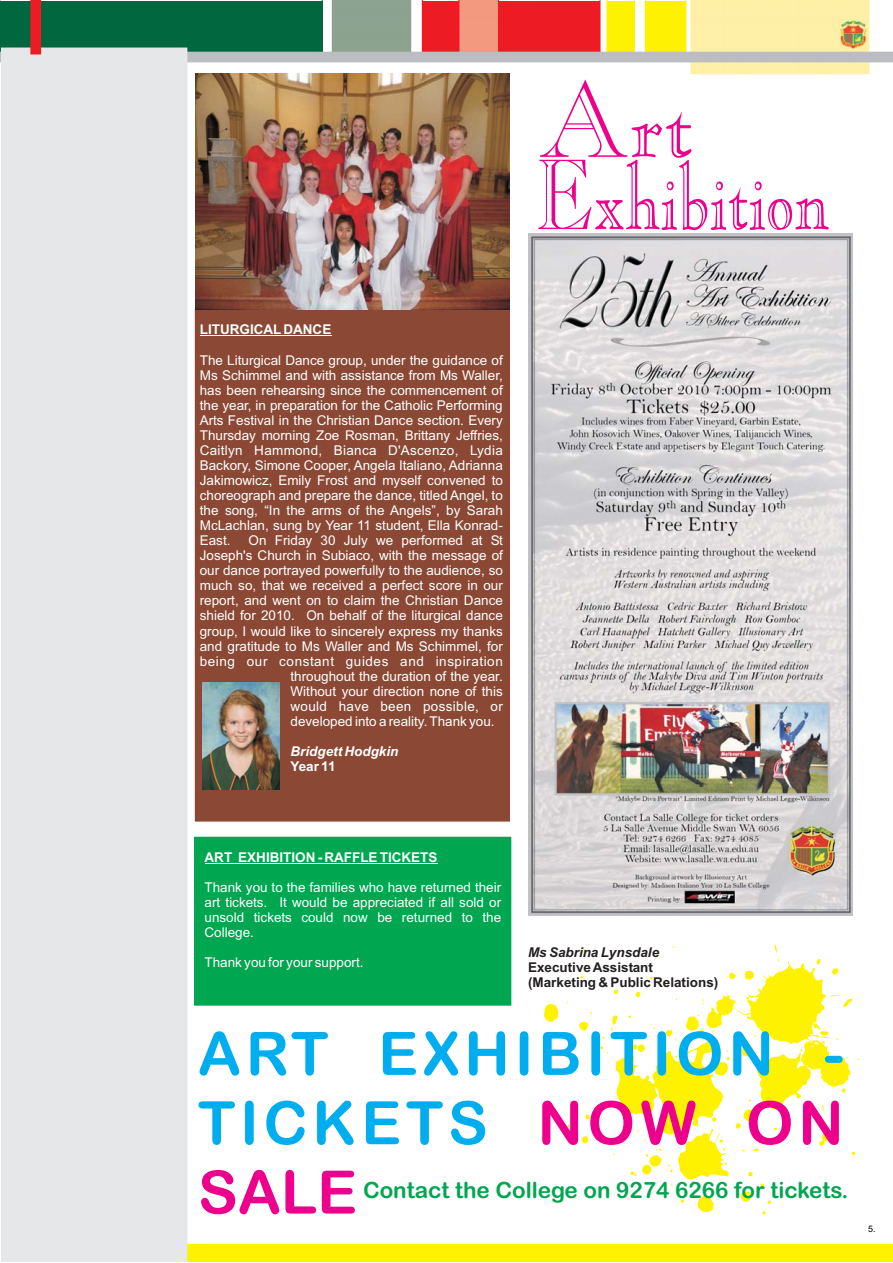
<style>
.page{position:relative;width:893px;height:1263px;background:#fff}
.page>*{position:absolute;margin:0;border:0;box-sizing:border-box;transform-origin:0 0}
.t1{font:106.5px "Casper Open";color:#ec008c}
.t2{font:98.25px "Casper Open";color:#ec008c;scale:.78 1}
.t3{font:59.85px/69.3px "Arial Rounded MT Bold";letter-spacing:.075em;color:#00aeef;text-align:justify}
.t4{font:22.5px "Arial Rounded MT Bold";color:#00a650}
.t5{font:13.5px/15px "Arial";color:#fff;text-align:justify}
.t6{font:700 13.5px "Arial";color:#fff}
.t7{font:700 13.5px/15px "Arial";color:#231f20}
.t8{font:13.5px "Arial";letter-spacing:.04em;color:#fff}
.t9{font:13.5px "Arial";letter-spacing:.025em;color:#fff}
.t10{font:italic 700 13.5px "Arial";color:#231f20}
.t11{font:italic 700 13.5px "Arial";color:#fff}
.t12{font:9px "Arial";color:#000}
.s1{color:#ec008c}
</style>
<div class="page">
<svg style="left:544px;top:944px;width:316px;height:300px"></svg>
<div style="left:195px;top:837px;width:316px;height:168px;background:#00a650"></div>
<div style="left:195px;top:309px;width:314px;height:512px;background:#8b4935"></div>
<div style="left:195px;top:309px;width:315px;height:512px;border:1px solid #8b4935"></div>
<div style="left:187px;top:1244px;width:706px;height:18px;background:#fff200"></div>
<img style="left:690px;top:62px;width:179px;height:12px">
<div style="left:1px;top:62px;width:186px;height:1200px;background:#e6e7e8"></div>
<svg style="left:0;top:1px;width:893px;height:61px"></svg>
<img style="left:840px;top:20px;width:28px;height:31px">
<hr style="left:200px;top:336px;width:131px;height:1px;background:#fff">
<img style="left:195px;top:74px;width:314px;height:235px">
<img style="left:203px;top:682px;width:77px;height:108px">
<hr style="left:205px;top:863px;width:232px;height:1px;background:#fff">
<img style="left:528px;top:234px;width:324px;height:681px">
<h1 class="t1" style="left:539px;top:58px;width:156px">Art</h1>
<h2 class="t2" style="left:536px;top:138px;width:379px">Exhibition</h2>
<p class="t6" style="left:200px;top:325px;width:133px">LITURGICAL DANCE</p>
<p class="t5" style="left:200px;top:354px;width:305px">The Liturgical Dance group, under the guidance of Ms Schimmel and with assistance from Ms Waller, has been rehearsing since the commencement of the year, in preparation for the Catholic Performing Arts Festival in the Christian Dance section. Every Thursday morning Zoe Rosman, Brittany Jeffries, Caitlyn Hammond, Bianca D'Ascenzo, Lydia Backory, Simone Cooper, Angela Italiano, Adrianna Jakimowicz, Emily Frost and myself convened to choreograph and prepare the dance, titled Angel, to the song, “In the arms of the Angels”, by Sarah McLachlan, sung by Year 11 student, Ella Konrad-East.</p>
<p class="t5" style="left:249px;top:534px;width:256px">On Friday 30 July we performed at St</p>
<p class="t5" style="left:200px;top:549px;width:305px">Joseph's Church in Subiaco, with the message of</p>
<p class="t5" style="left:200px;top:564px;width:305px">our dance portrayed powerfully to the audience, so</p>
<p class="t5" style="left:200px;top:579px;width:305px">much so, that we received a perfect score in our</p>
<p class="t5" style="left:200px;top:595px;width:305px">report, and went on to claim the Christian Dance</p>
<p class="t5" style="left:200px;top:610px;width:305px">shield for 2010. On behalf of the liturgical dance</p>
<p class="t5" style="left:200px;top:625px;width:305px">group, I would like to sincerely express my thanks</p>
<p class="t5" style="left:200px;top:640px;width:305px">and gratitude to Ms Waller and Ms Schimmel, for</p>
<p class="t8" style="left:200px;top:656px;width:304px">being our constant guides and inspiration</p>
<p class="t5" style="left:290px;top:670px;width:214px">throughout the duration of the year.</p>
<p class="t5" style="left:290px;top:685px;width:214px">Without your direction none of this</p>
<p class="t9" style="left:290px;top:701px;width:214px">would have been possible, or</p>
<p class="t5" style="left:290px;top:715px;width:206px">developed into a reality. Thank you.</p>
<p class="t11" style="left:290px;top:746px;width:109px">Bridgett Hodgkin</p>
<p class="t6" style="left:290px;top:761px;width:46px">Year 11</p>
<p class="t6" style="left:205px;top:852px;width:234px">ART EXHIBITION - RAFFLE TICKETS</p>
<p class="t5" style="left:205px;top:881px;width:298px">Thank you to the families who have returned their art tickets. It would be appreciated if all sold or unsold tickets could now be returned to the College.</p>
<p class="t5" style="left:205px;top:956px;width:160px">Thank you for your support.</p>
<p class="t10" style="left:528px;top:948px;width:133px">Ms Sabrina Lynsdale</p>
<p class="t7" style="left:528px;top:961px;width:192px">Executive Assistant (Marketing &amp; Public Relations)</p>
<h3 class="t3" style="left:198px;top:1020px;width:647px">ART EXHIBITION - TICKETS <span class="s1">NOW ON SALE</span></h3>
<h3 class="t4" style="left:363px;top:1177px;width:487px">Contact the College on 9274 6266 for tickets.</h3>
<p class="t12" style="left:868px;top:1226px;width:9px">5.</p>
</div>
